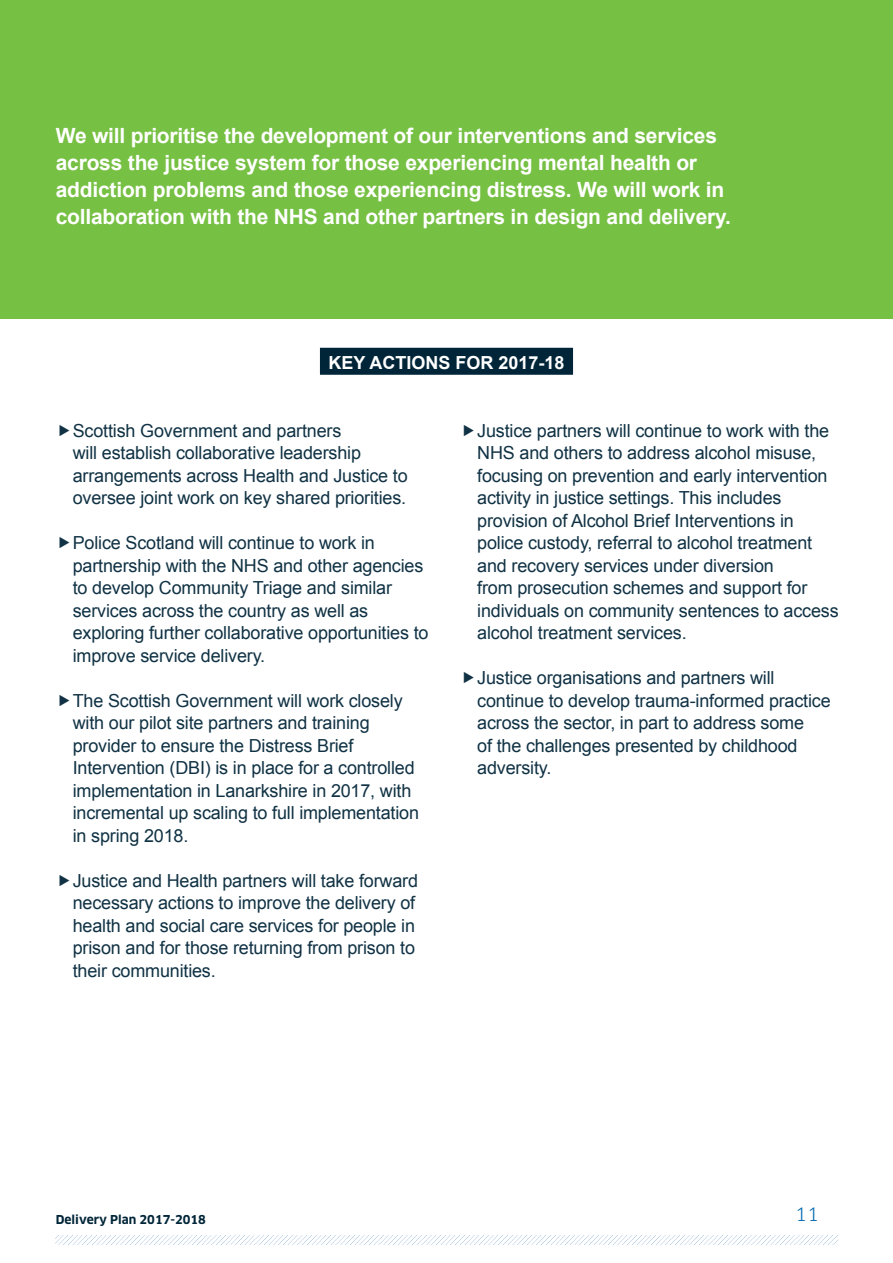
<style>
.page{position:relative;width:893px;height:1263px;background:#fff}
.page>*{position:absolute;margin:0;border:0;box-sizing:border-box;transform-origin:0 0}
.t1{font:700 21px/27px "Arial";letter-spacing:-.01em;color:#fff}
.t2{font:18px/22.5px "Arial";letter-spacing:-.01em;color:#103244}
.t3{font:700 18px "Arial";color:#fff}
.t4{font:18px "Clan OT";color:#0169b0}
.t5{font:700 12px "Clan OT";color:#002538}
</style>
<div class="page">
<img style="left:56px;top:1235px;width:781px;height:9px">
<div style="left:320px;top:348px;width:253px;height:27px;background:#002538"></div>
<div style="left:0;top:0;width:893px;height:319px;background:#76c043"></div>
<p class="t1" style="left:56px;top:123px;width:677px">We will prioritise the development of our interventions and services across the justice system for those experiencing mental health or addiction problems and those experiencing distress. We will work in collaboration with the NHS and other partners in design and delivery.</p>
<p class="t3" style="left:328px;top:351px;width:238px">KEY ACTIONS FOR 2017-18</p>
<p class="t2" style="left:73px;top:419px;width:336px">Scottish Government and partners<br>will establish collaborative leadership arrangements across Health and Justice to oversee joint work on key shared priorities.</p>
<p class="t2" style="left:73px;top:532px;width:357px">Police Scotland will continue to work in partnership with the NHS and other agencies to develop Community Triage and similar services across the country as well as exploring further collaborative opportunities to improve service delivery.</p>
<p class="t2" style="left:73px;top:689px;width:348px">The Scottish Government will work closely with our pilot site partners and training provider to ensure the Distress Brief Intervention (DBI) is in place for a controlled implementation in Lanarkshire in 2017, with incremental up scaling to full implementation in spring 2018.</p>
<p class="t2" style="left:73px;top:869px;width:347px">Justice and Health partners will take forward necessary actions to improve the delivery of health and social care services for people in prison and for those returning from prison to their communities.</p>
<p class="t2" style="left:477px;top:419px;width:363px">Justice partners will continue to work with the NHS and others to address alcohol misuse, focusing on prevention and early intervention activity in justice settings. This includes provision of Alcohol Brief Interventions in police custody, referral to alcohol treatment and recovery services under diversion<br>from prosecution schemes and support for individuals on community sentences to access alcohol treatment services.</p>
<p class="t2" style="left:477px;top:667px;width:355px">Justice organisations and partners will continue to develop trauma-informed practice across the sector, in part to address some<br>of the challenges presented by childhood adversity.</p>
<p class="t5" style="left:56px;top:1212px;width:152px">Delivery Plan 2017-2018</p>
<p class="t4" style="left:795px;top:1204px;width:25px">11</p>
</div>
